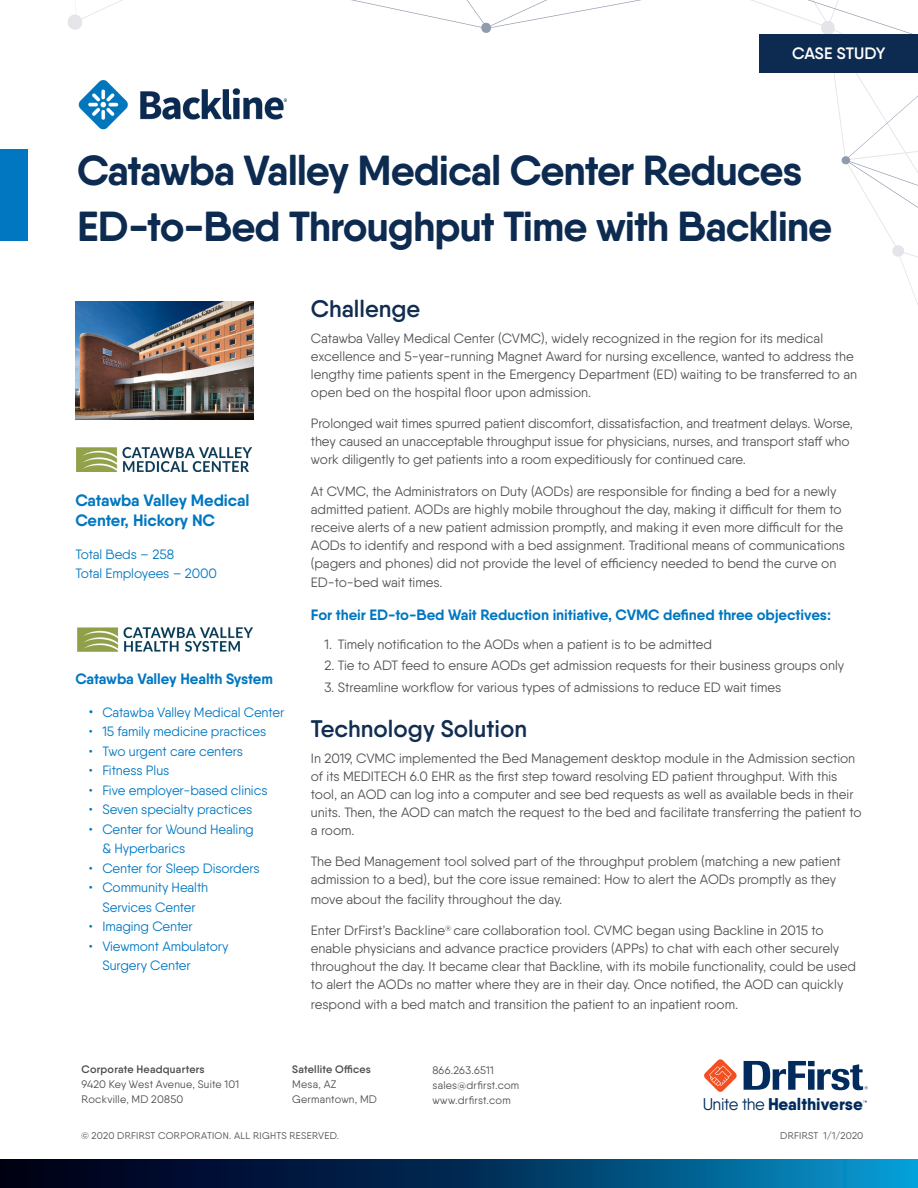
<style>
.page{position:relative;width:918px;height:1188px;background:#fff}
.page>*{position:absolute;margin:0;border:0;box-sizing:border-box;transform-origin:0 0}
.t1{font:700 42px/55.5px "Qanelas Soft";letter-spacing:-.03em;color:#0d2b51}
.t2{font:600 24px "Qanelas Soft";color:#112d51}
.t3{font:800 16.95px "Qanelas Soft";color:#002b5c}
.t4{font:700 16.5px/19.5px "Qanelas Soft";letter-spacing:-.005em;color:#0077c0}
.t5{font:600 16.5px "Qanelas Soft";letter-spacing:-.005em;color:#fff}
.t6{font:700 15px "Qanelas Soft";letter-spacing:-.005em;color:#0077c0}
.t7{font:13.5px/18px "Qanelas Soft";color:#4f5151}
.t8{font:13.5px/19.5px "Qanelas Soft";letter-spacing:-.005em;color:#0077c0}
.t9{font:10.8px "Qanelas Soft";letter-spacing:.02em;color:#4b4c4d}
.t10{font:600 10.8px "Qanelas Soft";letter-spacing:.02em;color:#4b4c4d}
.t11{font:9.75px "Qanelas Soft";letter-spacing:.025em;color:#4b4c4d}
.s1{font-size:15px}
.s2{font-weight:400}
</style>
<div class="page">
<svg style="left:68px;top:0;width:850px;height:353px"></svg>
<div style="left:0;top:150px;width:28px;height:91px;background:#0077c0"></div>
<div style="left:760px;top:34px;width:158px;height:39px;background:#0d2b51"></div>
<svg style="left:0;top:1159px;width:918px;height:29px;background:#013962"></svg>
<svg style="left:704px;top:1059px;width:33px;height:33px"></svg>
<svg style="left:744px;top:1061px;width:124px;height:29px"></svg>
<img style="left:68px;top:77px;width:234px;height:60px">
<img style="left:77px;top:447px;width:175px;height:25px">
<img style="left:75px;top:301px;width:178px;height:119px">
<img style="left:77px;top:627px;width:176px;height:25px">
<p class="t5" style="left:792px;top:43px;width:95px">CASE STUDY</p>
<p class="t1" style="left:77px;top:143px;width:757px">Catawba Valley Medical Center Reduces<br>ED-to-Bed Throughput Time with Backline</p>
<p class="t4" style="left:75px;top:490px;width:176px">Catawba Valley Medical<br>Center, Hickory NC</p>
<p class="t8" style="left:75px;top:544px;width:143px">Total Beds – 258<br>Total Employees – 2000</p>
<p class="t6" style="left:75px;top:669px;width:199px">Catawba Valley Health System</p>
<p class="t8" style="left:89px;top:702px;width:197px"><span class="s1">•</span> Catawba Valley Medical Center</p>
<p class="t8" style="left:89px;top:722px;width:179px">• 15 family medicine practices</p>
<p class="t8" style="left:89px;top:741px;width:156px">• Two urgent care centers</p>
<p class="t8" style="left:89px;top:761px;width:82px">• Fitness Plus</p>
<p class="t8" style="left:89px;top:780px;width:180px">• Five employer-based clinics</p>
<p class="t8" style="left:89px;top:800px;width:165px">• Seven specialty practices</p>
<p class="t8" style="left:102px;top:819px;width:153px;text-indent:-14px">• Center for Wound Healing &amp; Hyperbarics</p>
<p class="t8" style="left:89px;top:858px;width:172px">• Center for Sleep Disorders</p>
<p class="t8" style="left:89px;top:878px;width:121px;text-align:center">• Community Health<br>Services Center</p>
<p class="t8" style="left:89px;top:917px;width:105px">• Imaging Center</p>
<p class="t8" style="left:102px;top:936px;width:128px;text-indent:-14px">• Viewmont Ambulatory<br>Surgery Center</p>
<p class="t2" style="left:311px;top:294px;width:111px">Challenge</p>
<p class="t7" style="left:311px;top:329px;width:548px">Catawba Valley Medical Center (CVMC), widely recognized in the region for its medical excellence and 5-year-running Magnet Award for nursing excellence, wanted to address the lengthy time patients spent in the Emergency Department (ED) waiting to be transferred to an open bed on the hospital floor upon admission.</p>
<p class="t7" style="left:311px;top:414px;width:544px">Prolonged wait times spurred patient discomfort, dissatisfaction, and treatment delays. Worse, they caused an unacceptable throughput issue for physicians, nurses, and transport staff who work diligently to get patients into a room expeditiously for continued care.</p>
<p class="t7" style="left:311px;top:482px;width:536px">At CVMC, the Administrators on Duty (AODs) are responsible for finding a bed for a newly admitted patient. AODs are highly mobile throughout the day, making it difficult for them to receive alerts of a new patient admission promptly, and making it even more difficult for the AODs to identify and respond with a bed assignment. Traditional means of communications (pagers and phones) did not provide the level of efficiency needed to bend the curve on</p>
<p class="t7" style="left:311px;top:573px;width:133px">ED-to-bed wait times.</p>
<p class="t6" style="left:311px;top:606px;width:522px">For their ED-to-Bed Wait Reduction initiative, CVMC defined three objectives:</p>
<p class="t7" style="left:324px;top:635px;width:389px">1. Timely notification to the AODs when a patient is to be admitted</p>
<p class="t7" style="left:324px;top:657px;width:521px">2. Tie to ADT feed to ensure AODs get admission requests for their business groups only</p>
<p class="t7" style="left:324px;top:678px;width:459px">3. Streamline workflow for various types of admissions to reduce ED wait times</p>
<p class="t2" style="left:311px;top:714px;width:218px">Technology Solution</p>
<p class="t7" style="left:311px;top:749px;width:552px">In 2019, CVMC implemented the Bed Management desktop module in the Admission section of its MEDITECH 6.0 EHR as the first step toward resolving ED patient throughput. With this tool, an AOD can log into a computer and see bed requests as well as available beds in their units. Then, the AOD can match the request to the bed and facilitate transferring the patient to a room.</p>
<p class="t7" style="left:311px;top:852px;width:531px">The Bed Management tool solved part of the throughput problem (matching a new patient admission to a bed), but the core issue remained: How to alert the AODs promptly as they</p>
<p class="t7" style="left:311px;top:890px;width:253px">move about the facility throughout the day.</p>
<p class="t7" style="left:311px;top:921px;width:547px">Enter DrFirst’s Backline<sup>®</sup> care collaboration tool. CVMC began using Backline in 2015 to enable physicians and advance practice providers (APPs) to chat with each other securely throughout the day. It became clear that Backline, with its mobile functionality, could be used to alert the AODs no matter where they are in their day. Once notified, the AOD can quickly</p>
<p class="t7" style="left:311px;top:995px;width:429px">respond with a bed match and transition the patient to an inpatient room.</p>
<p class="t10" style="left:82px;top:1063px;width:125px">Corporate Headquarters</p>
<p class="t9" style="left:82px;top:1078px;width:159px">9420 Key West Avenue, Suite 101</p>
<p class="t9" style="left:82px;top:1093px;width:103px">Rockville, MD 20850</p>
<p class="t10" style="left:292px;top:1063px;width:80px">Satellite Offices</p>
<p class="t9" style="left:292px;top:1078px;width:46px">Mesa, AZ</p>
<p class="t9" style="left:292px;top:1093px;width:86px">Germantown, MD</p>
<p class="t9" style="left:432px;top:1063px;width:63px">866.263.6511</p>
<p class="t9" style="left:432px;top:1078px;width:88px">sales@drfirst.com</p>
<p class="t9" style="left:432px;top:1093px;width:80px">www.drfirst.com</p>
<p class="t3" style="left:703px;top:1094px;width:162px"><span class="s2">Unite the</span> Healthiverse</p>
<p class="t11" style="left:81px;top:1130px;width:260px">© 2020 DRFIRST CORPORATION. ALL RIGHTS RESERVED.</p>
<p class="t11" style="left:780px;top:1130px;width:85px">DRFIRST 1/1/2020</p>
</div>
